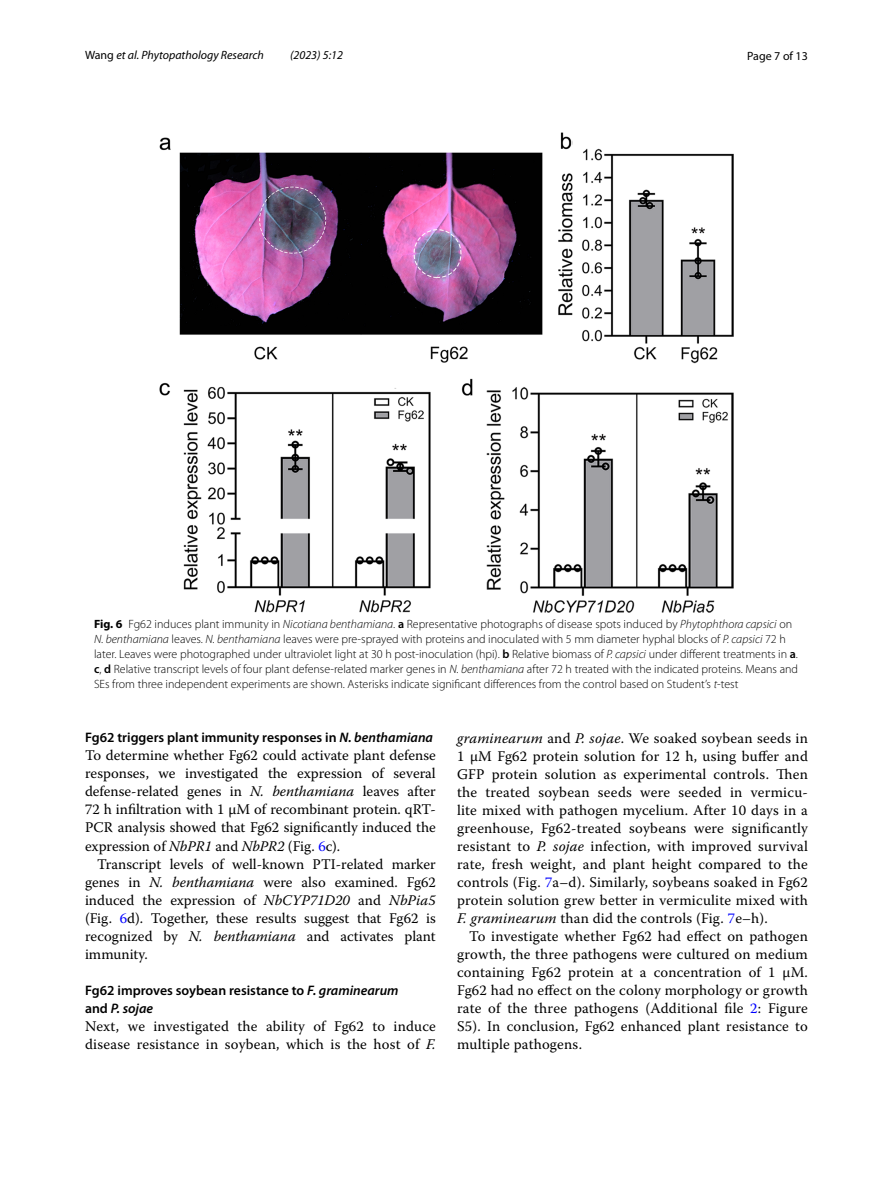
<style>
.page{position:relative;width:893px;height:1187px;background:#fff}
.page>*{position:absolute;margin:0;border:0;box-sizing:border-box;transform-origin:0 0}
.t1{font:14.7px/18px "Warnock Pro";letter-spacing:.015em;color:#000;text-align:justify}
.t2{font:600 13.8px/18px "Myriad Pro";color:#000}
.t3{font:300 12px/15px "Myriad Pro";color:#000}
.t4{font:italic 12px "Myriad Pro";color:#000}
.t5{font:12px "Myriad Pro";color:#000}
.s1{font-style:normal}
.s2{font-weight:700}
.s3{font-style:italic}
.s4{font-weight:600}
.s5{color:#00f}
</style>
<div class="page">
<img style="left:159px;top:133px;width:574px;height:480px">
<p class="t4" style="left:85px;top:48px;width:180px"><span class="s1">Wang</span> et al. Phytopathology Research</p>
<p class="t4" style="left:290px;top:48px;width:54px">(2023) 5:12</p>
<p class="t5" style="left:747px;top:48px;width:62px">Page 7 of 13</p>
<p class="t3" style="left:94px;top:616px;width:706px"><span class="s2">Fig. 6</span> Fg62 induces plant immunity in <span class="s3">Nicotiana benthamiana</span>. <span class="s4">a</span> Representative photographs of disease spots induced by <span class="s3">Phytophthora capsici</span> on <span class="s3">N. benthamiana</span> leaves. <span class="s3">N. benthamiana</span> leaves were pre-sprayed with proteins and inoculated with 5 mm diameter hyphal blocks of <span class="s3">P. capsici</span> 72 h later. Leaves were photographed under ultraviolet light at 30 h post-inoculation (hpi). <span class="s4">b</span> Relative biomass of <span class="s3">P. capsici</span> under different treatments in <span class="s4">a</span>. <span class="s4">c</span>, <span class="s4">d</span> Relative transcript levels of four plant defense-related marker genes in <span class="s3">N. benthamiana</span> after 72 h treated with the indicated proteins. Means and SEs from three independent experiments are shown. Asterisks indicate significant differences from the control based on Student’s <span class="s3">t</span>-test</p>
<p class="t2" style="left:85px;top:728px;width:349px">Fg62 triggers plant immunity responses in <span class="s3">N. benthamiana</span></p>
<p class="t1" style="left:85px;top:746px;width:352px">To determine whether Fg62 could activate plant defense responses, we investigated the expression of several defense-related genes in <span class="s3">N. benthamiana</span> leaves after 72 h infiltration with 1 μM of recombinant protein. qRT-PCR analysis showed that Fg62 significantly induced the expression of <span class="s3">NbPR1</span> and <span class="s3">NbPR2</span> (Fig. <span class="s5">6</span>c).</p>
<p class="t1" style="left:85px;top:854px;width:352px;text-indent:12px">Transcript levels of well-known PTI-related marker genes in <span class="s3">N. benthamiana</span> were also examined. Fg62 induced the expression of <span class="s3">NbCYP71D20</span> and <span class="s3">NbPia5 </span>(Fig. <span class="s5">6</span>d). Together, these results suggest that Fg62 is recognized by <span class="s3">N. benthamiana</span> and activates plant immunity.</p>
<p class="t2" style="left:85px;top:980px;width:315px">Fg62 improves soybean resistance to <span class="s3">F. graminearum </span>and <span class="s3">P. sojae</span></p>
<p class="t1" style="left:85px;top:1016px;width:352px">Next, we investigated the ability of Fg62 to induce disease resistance in soybean, which is the host of <span class="s3">F.</span></p>
<p class="t1" style="left:457px;top:728px;width:352px"><span class="s3">graminearum</span> and <span class="s3">P. sojae</span>. We soaked soybean seeds in 1 μM Fg62 protein solution for 12 h, using buffer and GFP protein solution as experimental controls. Then the treated soybean seeds were seeded in vermicu&shy;lite mixed with pathogen mycelium. After 10 days in a greenhouse, Fg62-treated soybeans were significantly resistant to <span class="s3">P. sojae</span> infection, with improved survival rate, fresh weight, and plant height compared to the controls (Fig. <span class="s5">7</span>a–d). Similarly, soybeans soaked in Fg62 protein solution grew better in vermiculite mixed with <span class="s3">F. graminearum</span> than did the controls (Fig. <span class="s5">7</span>e–h).</p>
<p class="t1" style="left:457px;top:926px;width:352px;text-indent:12px">To investigate whether Fg62 had effect on pathogen growth, the three pathogens were cultured on medium containing Fg62 protein at a concentration of 1 µM.<br>Fg62 had no effect on the colony morphology or growth rate of the three pathogens (Additional file <span class="s5">2</span>: Figure S5). In conclusion, Fg62 enhanced plant resistance to multiple pathogens.</p>
</div>
